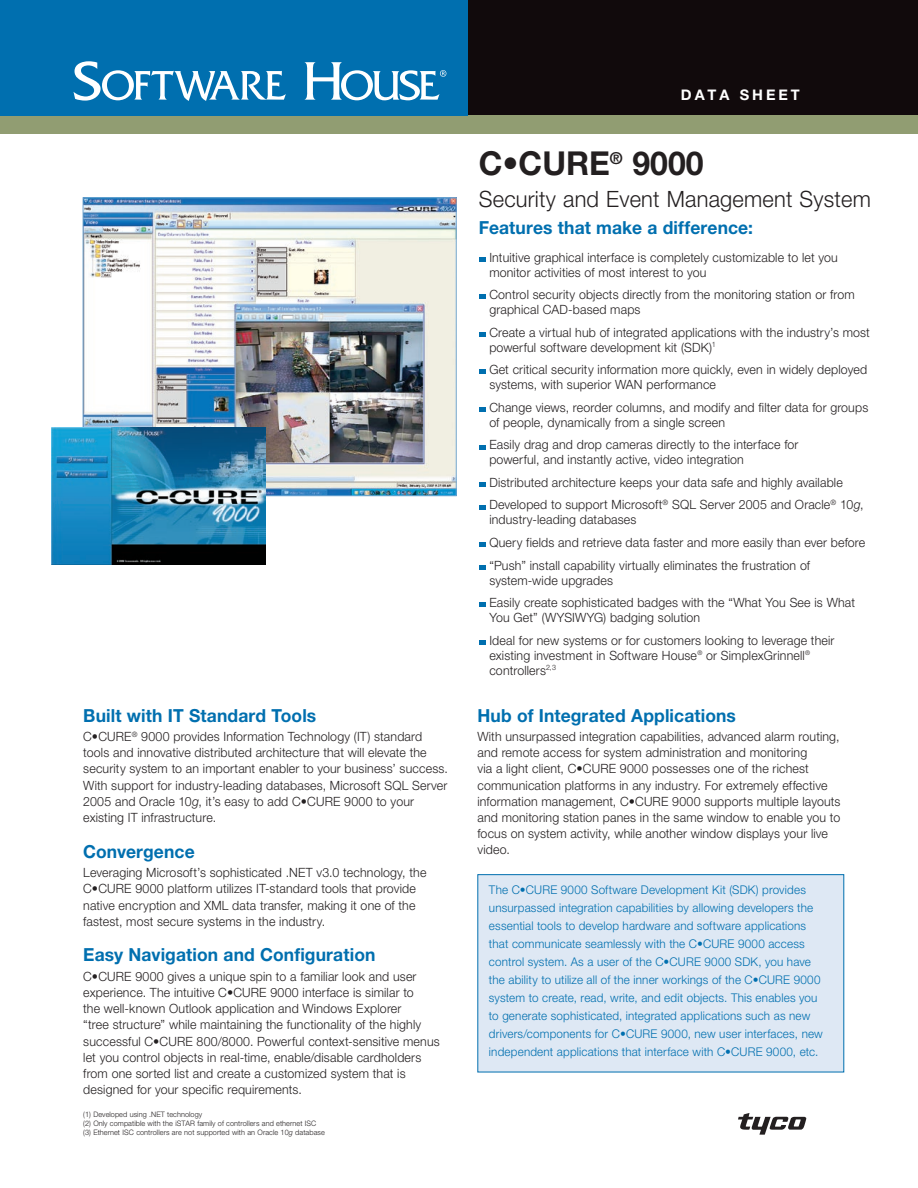
<style>
.page{position:relative;width:918px;height:1188px;background:#fff}
.page>*{position:absolute;margin:0;border:0;box-sizing:border-box;transform-origin:0 0}
.t1{font:700 33px "Helvetica Neue LT Pro";color:#231f20}
.t2{font:300 22.5px "Helvetica Neue LT Pro";letter-spacing:.01em;color:#231f20}
.t3{font:700 18px "Helvetica Neue LT Pro";letter-spacing:.005em;color:#006faf}
.t4{font:700 14.7px "Helvetica Neue LT Pro";letter-spacing:.2em;color:#fff}
.t5{font:300 12.75px/16.2px "Helvetica Neue LT Pro";letter-spacing:.015em;color:#231f20}
.t6{font:300 12px/18px "Helvetica Neue LT Pro";letter-spacing:.015em;color:#006faf}
.t7{font:300 7.5px/9px "Helvetica Neue LT Pro";letter-spacing:.01em;color:#231f20}
.s1{font-style:italic}
</style>
<div class="page">
<div style="left:468px;top:0;width:450px;height:115px;background:#110a0c"></div>
<div style="left:0;top:115px;width:918px;height:19px;background:#919d72"></div>
<div style="left:0;top:0;width:468px;height:115px;background:#006faf"></div>
<svg style="left:73px;top:61px;width:373px;height:40px"></svg>
<svg style="left:738px;top:1113px;width:68px;height:22px"></svg>
<div style="left:478px;top:875px;width:366px;height:197px;background:#dee8f4"></div>
<div style="left:477px;top:874px;width:367px;height:198px;border:1px solid #006faf"></div>
<img style="left:85px;top:199px;width:370px;height:295px">
<svg style="left:479px;top:257px;width:6px;height:5px"></svg>
<svg style="left:479px;top:295px;width:6px;height:4px"></svg>
<svg style="left:479px;top:332px;width:6px;height:5px"></svg>
<svg style="left:479px;top:370px;width:6px;height:4px"></svg>
<svg style="left:479px;top:407px;width:6px;height:5px"></svg>
<svg style="left:479px;top:445px;width:6px;height:4px"></svg>
<svg style="left:479px;top:482px;width:6px;height:5px"></svg>
<svg style="left:479px;top:505px;width:6px;height:4px"></svg>
<svg style="left:479px;top:543px;width:6px;height:4px"></svg>
<svg style="left:479px;top:565px;width:6px;height:5px"></svg>
<svg style="left:479px;top:603px;width:6px;height:4px"></svg>
<svg style="left:479px;top:640px;width:6px;height:5px"></svg>
<img style="left:52px;top:428px;width:213px;height:137px">
<h3 class="t3" style="left:83px;top:704px;width:235px">Built with IT Standard Tools</h3>
<p class="t5" style="left:83px;top:728px;width:366px">C•CURE<sup>®</sup> 9000 provides Information Technology (IT) standard tools and innovative distributed architecture that will elevate the security system to an important enabler to your business’ success.<br>With support for industry-leading databases, Microsoft SQL Server 2005 and Oracle 10<span class="s1">g</span>, it’s easy to add C•CURE 9000 to your existing IT infrastructure.</p>
<h3 class="t3" style="left:83px;top:840px;width:113px">Convergence</h3>
<p class="t5" style="left:83px;top:864px;width:345px">Leveraging Microsoft’s sophisticated .NET v3.0 technology, the C•CURE 9000 platform utilizes IT-standard tools that provide native encryption and XML data transfer, making it one of the fastest, most secure systems in the industry.</p>
<h3 class="t3" style="left:83px;top:944px;width:294px">Easy Navigation and Configuration</h3>
<p class="t5" style="left:83px;top:968px;width:358px">C•CURE 9000 gives a unique spin to a familiar look and user experience. The intuitive C•CURE 9000 interface is similar to<br>the well-known Outlook application and Windows Explorer<br>“tree structure” while maintaining the functionality of the highly successful C•CURE 800/8000. Powerful context-sensitive menus let you control objects in real-time, enable/disable cardholders from one sorted list and create a customized system that is designed for your specific requirements.</p>
<p class="t7" style="left:83px;top:1110px;width:243px">(1) Developed using .NET technology<br>(2) Only compatible with the iSTAR family of controllers and ethernet ISC (3) Ethernet ISC controllers are not supported with an Oracle 10<span class="s1">g</span> database</p>
<p class="t4" style="left:681px;top:86px;width:117px">DATa sheet</p>
<h1 class="t1" style="left:479px;top:143px;width:226px">C•CURE<sup>®</sup> 9000</h1>
<h2 class="t2" style="left:479px;top:185px;width:394px">Security and Event Management System</h2>
<h3 class="t3" style="left:479px;top:216px;width:276px">Features that make a difference:</h3>
<p class="t5" style="left:489px;top:249px;width:350px;line-height:15px">Intuitive graphical interface is completely customizable to let you monitor activities of most interest to you</p>
<p class="t5" style="left:489px;top:287px;width:367px;line-height:15px">Control security objects directly from the monitoring station or from graphical CAD-based maps</p>
<p class="t5" style="left:489px;top:324px;width:382px;line-height:15px">Create a virtual hub of integrated applications with the industry’s most powerful software development kit (SDK)<sup>1</sup></p>
<p class="t5" style="left:489px;top:362px;width:379px;line-height:15px">Get critical security information more quickly, even in widely deployed systems, with superior WAN performance</p>
<p class="t5" style="left:489px;top:399px;width:380px;line-height:15px">Change views, reorder columns, and modify and filter data for groups of people, dynamically from a single screen</p>
<p class="t5" style="left:489px;top:437px;width:311px;line-height:15px">Easily drag and drop cameras directly to the interface for powerful, and instantly active, video integration</p>
<p class="t5" style="left:489px;top:471px;width:376px;line-height:22.5px">Distributed architecture keeps your data safe and highly available<br>Developed to support Microsoft<sup>®</sup> SQL Server 2005 and Oracle<sup>®</sup> 10<span class="s1">g</span>,</p>
<p class="t5" style="left:489px;top:508px;width:377px;line-height:22.5px">industry-leading databases<br>Query fields and retrieve data faster and more easily than ever before “Push” install capability virtually eliminates the frustration of</p>
<p class="t5" style="left:489px;top:569px;width:367px;line-height:22.5px">system-wide upgrades<br>Easily create sophisticated badges with the “What You See is What</p>
<p class="t5" style="left:489px;top:606px;width:347px;line-height:22.5px">You Get” (WYSIWYG) badging solution<br>Ideal for new systems or for customers looking to leverage their</p>
<p class="t5" style="left:489px;top:647px;width:322px;line-height:15px">existing investment in Software House<sup>®</sup> or SimplexGrinnell<sup>® </sup>controllers<sup>2,3</sup></p>
<h3 class="t3" style="left:477px;top:704px;width:260px">Hub of Integrated Applications</h3>
<p class="t5" style="left:477px;top:728px;width:365px">With unsurpassed integration capabilities, advanced alarm routing, and remote access for system administration and monitoring<br>via a light client, C•CURE 9000 possesses one of the richest communication platforms in any industry. For extremely effective information management, C•CURE 9000 supports multiple layouts and monitoring station panes in the same window to enable you to focus on system activity, while another window displays your live video.</p>
<p class="t6" style="left:489px;top:881px;width:335px">The C•CURE 9000 Software Development Kit (SDK) provides unsurpassed integration capabilities by allowing developers the essential tools to develop hardware and software applications that communicate seamlessly with the C•CURE 9000 access control system. As a user of the C•CURE 9000 SDK, you have the ability to utilize all of the inner workings of the C•CURE 9000 system to create, read, write, and edit objects. This enables you to generate sophisticated, integrated applications such as new drivers/components for C•CURE 9000, new user interfaces, new independent applications that interface with C•CURE 9000, etc.</p>
</div>
